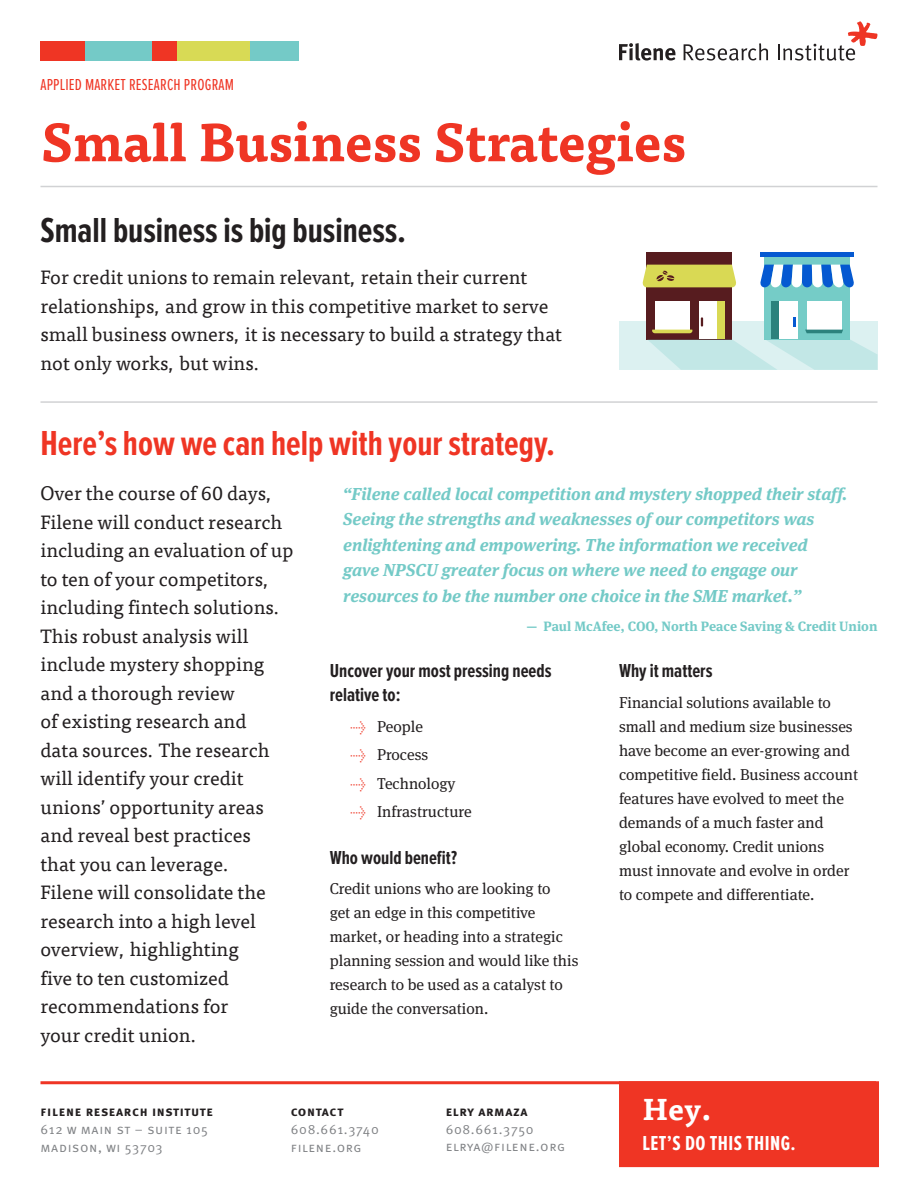
<style>
.page{position:relative;width:918px;height:1188px;background:#fff}
.page>*{position:absolute;margin:0;border:0;box-sizing:border-box;transform-origin:0 0}
.t1{font:700 52.5px "Tisa Offc Pro";color:#ef3524}
.t2{font:700 extra-condensed 36px "Proxima Nova";color:#ef3524}
.t3{font:700 extra-condensed 36px "Proxima Nova";color:#231f20}
.t4{font:700 30px "Tisa Offc Pro";color:#fff}
.t5{font:700 extra-condensed 21px "Proxima Nova";letter-spacing:.02em;color:#fff}
.body2{font:19.5px/28.5px "Tisa Offc Pro";color:#231f20}
.t6{font:700 extra-condensed 19.5px/24px "Proxima Nova";color:#231f20}
.pull_quote{font:italic 700 17.25px/25.5px "Meta Serif Offc Pro";color:#74cac7}
.subtitle{font:extra-condensed 16.5px "Proxima Nova";letter-spacing:.01em;color:#ef3524}
.body{font:15.75px/24px "Meta Serif Offc Pro";color:#231f20}
.t7{font:13.5px "Meta SC Offc Pro Normal";letter-spacing:.05em;color:#808285}
.pull_quote_source{font:700 13.5px "Meta Serif Offc Pro";color:#74cac7}
.t8{font:700 13.5px "Meta SC Offc Pro";letter-spacing:.045em;color:#231f20}
.s1{font-family:"Meta Serif Pro";color:#ef3524}
</style>
<div class="page">
<svg style="left:619px;top:43px;width:56px;height:18px"></svg>
<svg style="left:684px;top:43px;width:84px;height:18px"></svg>
<svg style="left:778px;top:21px;width:100px;height:40px"></svg>
<div style="left:40px;top:41px;width:45px;height:20px;background:#ef3524"></div>
<div style="left:85px;top:41px;width:67px;height:20px;background:#74cac7"></div>
<div style="left:152px;top:41px;width:25px;height:20px;background:#ef3524"></div>
<div style="left:249px;top:41px;width:50px;height:20px;background:#74cac7"></div>
<div style="left:177px;top:41px;width:72px;height:20px;background:#d8da55"></div>
<hr style="left:40px;top:401px;width:838px;height:2px;background:#d1d2d4">
<hr style="left:40px;top:186px;width:838px;height:1px;background:#d1d2d4">
<div style="left:619px;top:322px;width:259px;height:48px;background:#dcf1f1"></div>
<div style="left:647px;top:252px;width:85px;height:87px;background:#571c1f"></div>
<div style="left:655px;top:302px;width:35px;height:28px;background:#fff"></div>
<div style="left:699px;top:302px;width:19px;height:37px;background:#fff"></div>
<div style="left:718px;top:302px;width:7px;height:37px;background:#d9d954"></div>
<svg style="left:652px;top:330px;width:41px;height:3px"></svg>
<svg style="left:701px;top:317px;width:2px;height:10px"></svg>
<svg style="left:642px;top:265px;width:94px;height:22px;background:#d6d459"></svg>
<div style="left:765px;top:252px;width:85px;height:87px;background:#75ccc7"></div>
<svg style="left:760px;top:265px;width:94px;height:22px;background:#79a8e4"></svg>
<div style="left:807px;top:302px;width:35px;height:28px;background:#fff"></div>
<div style="left:779px;top:302px;width:19px;height:37px;background:#fff"></div>
<div style="left:772px;top:302px;width:7px;height:37px;background:#2b827d"></div>
<svg style="left:805px;top:330px;width:38px;height:3px"></svg>
<svg style="left:793px;top:317px;width:3px;height:10px"></svg>
<div style="left:760px;top:252px;width:94px;height:5px;background:#0559d1"></div>
<svg style="left:647px;top:339px;width:231px;height:31px"></svg>
<hr style="left:40px;top:1081px;width:836px;height:3px;background:#ef3524">
<div style="left:619px;top:1081px;width:260px;height:86px;background:#ef3524"></div>
<p class="subtitle" style="left:40px;top:76px;width:195px">APPLIED MARKET RESEARCH PROGRAM</p>
<p class="t1" style="left:40px;top:100px;width:647px">Small Business Strategies</p>
<p class="t3" style="left:40px;top:211px;width:367px">Small business is big business.</p>
<p class="body2" style="left:40px;top:262px;width:523px">For credit unions to remain relevant, retain their current relationships, and grow in this competitive market to serve small business owners, it is necessary to build a strategy that not only works, but wins.</p>
<p class="t2" style="left:40px;top:424px;width:516px">Here’s how we can help with your strategy.</p>
<p class="body2" style="left:40px;top:478px;width:255px">Over the course of 60 days,<br>Filene will conduct research including an evaluation of up to ten of your competitors, including fintech solutions.<br>This robust analysis will include mystery shopping and a thorough review<br>of existing research and<br>data sources. The research will identify your credit unions’ opportunity areas and reveal best practices<br>that you can leverage.<br>Filene will consolidate the research into a high level overview, highlighting<br>five to ten customized recommendations for<br>your credit union.</p>
<p class="pull_quote" style="left:343px;top:480px;width:506px">“Filene called local competition and mystery shopped their staff.<br>Seeing the strengths and weaknesses of our competitors was enlightening and empowering. The information we received gave NPSCU greater focus on where we need to engage our resources to be the number one choice in the SME market.”</p>
<p class="pull_quote_source" style="left:527px;top:618px;width:352px">— Paul McAfee, COO, North Peace Saving &amp; Credit Union</p>
<p class="t6" style="left:330px;top:658px;width:223px">Uncover your most pressing needs relative to:</p>
<p class="body" style="left:350px;top:714px;width:75px"><span class="s1">→</span> People</p>
<p class="body" style="left:350px;top:743px;width:80px"><span class="s1">→</span> Process</p>
<p class="body" style="left:350px;top:771px;width:107px"><span class="s1">→</span> Technology</p>
<p class="body" style="left:350px;top:800px;width:123px"><span class="s1">→</span> Infrastructure</p>
<p class="t6" style="left:330px;top:845px;width:129px">Who would benefit?</p>
<p class="body" style="left:330px;top:877px;width:250px">Credit unions who are looking to<br>get an edge in this competitive market, or heading into a strategic planning session and would like this research to be used as a catalyst to guide the conversation.</p>
<p class="t6" style="left:619px;top:658px;width:95px">Why it matters</p>
<p class="body" style="left:619px;top:690px;width:241px">Financial solutions available to small and medium size businesses have become an ever-growing and competitive field. Business account features have evolved to meet the demands of a much faster and global economy. Credit unions must innovate and evolve in order to compete and differentiate.</p>
<p class="t8" style="left:40px;top:1104px;width:174px">filene research institute</p>
<p class="t7" style="left:40px;top:1122px;width:169px">612 w main st – suite 105</p>
<p class="t7" style="left:40px;top:1140px;width:124px">madison, wi 53703</p>
<p class="t8" style="left:291px;top:1104px;width:54px">contact</p>
<p class="t7" style="left:291px;top:1122px;width:89px">608.661.3740</p>
<p class="t7" style="left:291px;top:1140px;width:72px">filene.org</p>
<p class="t8" style="left:446px;top:1104px;width:83px">elry armaza</p>
<p class="t7" style="left:446px;top:1122px;width:89px">608.661.3750</p>
<p class="t7" style="left:446px;top:1138px;width:121px">elrya@filene.org</p>
<p class="t4" style="left:642px;top:1085px;width:72px">Hey.</p>
<p class="t5" style="left:642px;top:1132px;width:155px">LET’S DO THIS THING.</p>
</div>
